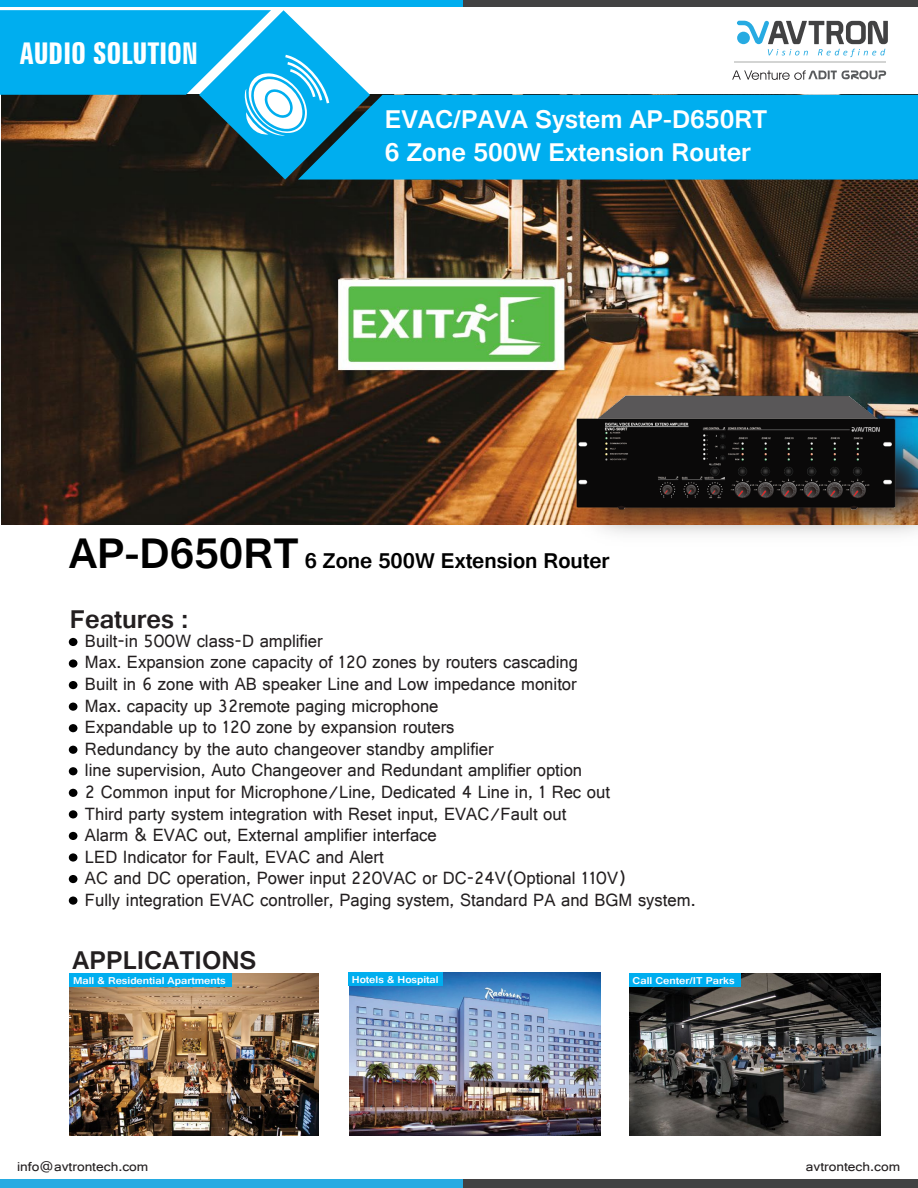
<style>
.page{position:relative;width:918px;height:1188px;background:#fff}
.page>*{position:absolute;margin:0;border:0;box-sizing:border-box;transform-origin:0 0}
.t1{font:700 extra-condensed 30px "Zurich BT";color:#fff}
.t2{font:700 27px/32.4px "Gautami";color:#fff}
.t3{font:700 27px "Gautami";color:#231f20}
.t4{font:700 22.5px "Gautami";color:#000}
.t5{font:18.75px/21.6px "Gautami";color:#231f20;scale:.96 1}
.t6{font:13.5px "Gautami";color:#231f20;scale:1.1 1}
.t7{font:700 10.5px "Gautami";color:#fdfdfe;scale:1.1 1}
.s1{font-size:45px}
</style>
<div class="page">
<img style="left:629px;top:973px;width:251px;height:162px">
<img style="left:349px;top:973px;width:252px;height:163px">
<img style="left:1px;top:180px;width:917px;height:344px">
<div style="left:0;top:0;width:917px;height:6px;background:#00aeef"></div>
<div style="left:464px;top:0;width:454px;height:6px;background:#424243"></div>
<hr style="left:734px;top:62px;width:152px;height:1px;background:#d3d4d3">
<svg style="left:732px;top:70px;width:154px;height:10px"></svg>
<svg style="left:737px;top:21px;width:151px;height:36px"></svg>
<div style="left:0;top:1179px;width:918px;height:9px;background:#27abe2"></div>
<div style="left:463px;top:1179px;width:455px;height:9px;background:#424243"></div>
<div style="left:370px;top:95px;width:548px;height:85px;background:#00aeef"></div>
<svg style="left:0;top:10px;width:370px;height:170px;background:#2e89a8"></svg>
<img style="left:70px;top:974px;width:249px;height:162px">
<div style="left:69px;top:638px;width:8px;height:8px;background:#010101;border-radius:50%"></div>
<div style="left:69px;top:659px;width:8px;height:9px;background:#010101;border-radius:50%"></div>
<div style="left:69px;top:681px;width:8px;height:8px;background:#010101;border-radius:50%"></div>
<div style="left:69px;top:703px;width:8px;height:8px;background:#010101;border-radius:50%"></div>
<div style="left:69px;top:724px;width:8px;height:8px;background:#010101;border-radius:50%"></div>
<div style="left:69px;top:746px;width:8px;height:8px;background:#010101;border-radius:50%"></div>
<div style="left:69px;top:767px;width:8px;height:8px;background:#010101;border-radius:50%"></div>
<div style="left:69px;top:789px;width:8px;height:8px;background:#010101;border-radius:50%"></div>
<div style="left:70px;top:974px;width:162px;height:13px;background:#00aeef"></div>
<div style="left:629px;top:973px;width:112px;height:13px;background:#00aeef"></div>
<div style="left:349px;top:973px;width:94px;height:13px;background:#00aeef"></div>
<div style="left:69px;top:810px;width:8px;height:8px;background:#010101;border-radius:50%"></div>
<div style="left:69px;top:832px;width:8px;height:8px;background:#010101;border-radius:50%"></div>
<div style="left:69px;top:853px;width:8px;height:9px;background:#010101;border-radius:50%"></div>
<div style="left:69px;top:875px;width:8px;height:8px;background:#010101;border-radius:50%"></div>
<div style="left:69px;top:897px;width:8px;height:8px;background:#010101;border-radius:50%"></div>
<img style="left:550px;top:403px;width:368px;height:131px">
<img style="left:574px;top:386px;width:325px;height:131px">
<h1 class="t1" style="left:20px;top:37px;width:179px">AUDIO SOLUTION</h1>
<h2 class="t2" style="left:385px;top:103px;width:384px">EVAC/PAVA System AP-D650RT<br>6 Zone 500W Extension Router</h2>
<p class="t4" style="left:69px;top:547px;width:542px"><span class="s1">AP-D650RT</span> 6 Zone 500W Extension Router</p>
<h2 class="t3" style="left:70px;top:603px;width:120px">Features :</h2>
<p class="t5" style="left:85px;top:629px;width:638px">Built-in 500W class-D amplifier<br>Max. Expansion zone capacity of 120 zones by routers cascading<br>Built in 6 zone with AB speaker Line and Low impedance monitor<br>Max. capacity up 32remote paging microphone<br>Expandable up to 120 zone by expansion routers<br>Redundancy by the auto changeover standby amplifier<br>line supervision, Auto Changeover and Redundant amplifier option<br>2 Common input for Microphone/Line, Dedicated 4 Line in, 1 Rec out<br>Third party system integration with Reset input, EVAC/Fault out<br>Alarm &amp; EVAC out, External amplifier interface<br>LED Indicator for Fault, EVAC and Alert<br>AC and DC operation, Power input 220VAC or DC-24V(Optional 110V)<br>Fully integration EVAC controller, Paging system, Standard PA and BGM system.</p>
<h2 class="t3" style="left:73px;top:944px;width:186px">APPLICATIONS</h2>
<p class="t7" style="left:73px;top:975px;width:140px">Mall &amp; Residential Apartments</p>
<p class="t7" style="left:352px;top:973px;width:80px">Hotels &amp; Hospital</p>
<p class="t7" style="left:633px;top:974px;width:94px">Call Center/IT Parks</p>
<p class="t6" style="left:17px;top:1159px;width:121px">info@avtrontech.com</p>
<p class="t6" style="left:806px;top:1159px;width:87px">avtrontech.com</p>
</div>
